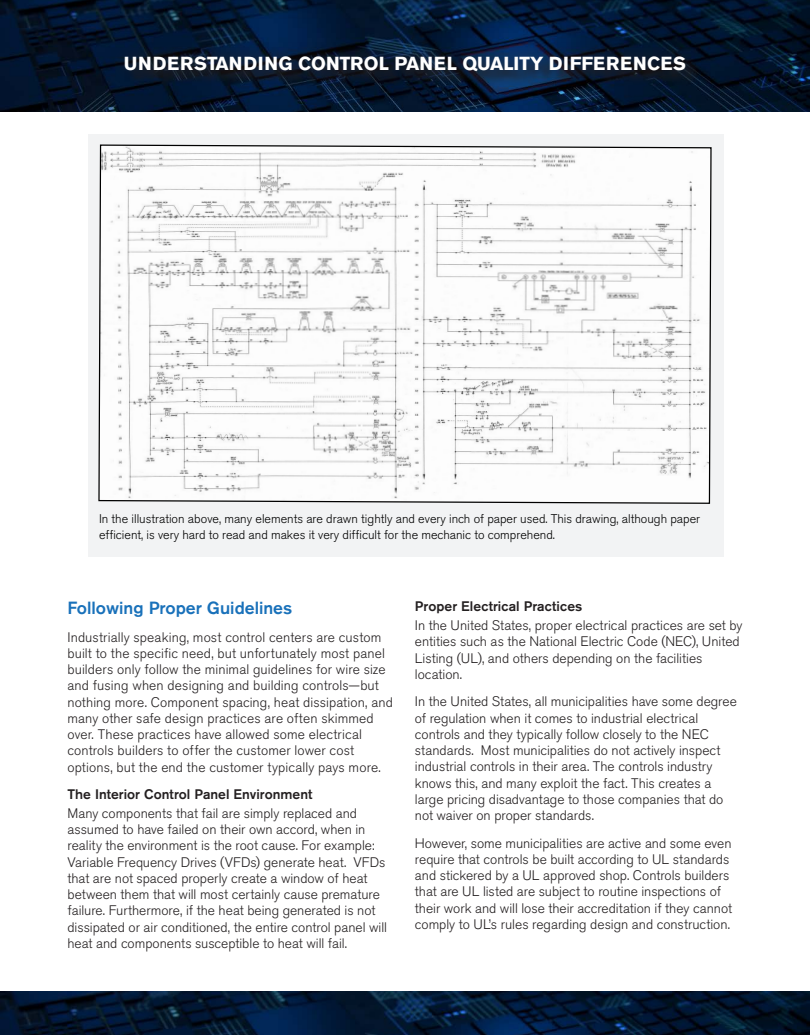
<style>
.page{position:relative;width:810px;height:1035px;background:#fff}
.page>*{position:absolute;margin:0;border:0;box-sizing:border-box;transform-origin:0 0}
.Main_Title{font:700 18.75px "Akzidenz Grotesk BE";letter-spacing:.01em;color:#fff}
.Body_Copy{font:500 17.5px "Akzidenz Grotesk BE";color:#1971ba}
.Body_Copy-2{font:300 13.75px/16.2px "Akzidenz Grotesk BE";color:#231f20}
.Body_Copy-3{font:500 13.75px "Akzidenz Grotesk BE";letter-spacing:.005em;color:#231f20}
.Body_Copy-4{font:300 12.5px/16.2px "Akzidenz Grotesk BE";color:#000}
</style>
<div class="page">
<div style="left:88px;top:135px;width:636px;height:422px;background:#f2f3f4"></div>
<img style="left:0;top:1px;width:810px;height:110px">
<svg style="left:110px;top:42px;width:590px;height:44px;background:#0a1b32"></svg>
<img style="left:0;top:991px;width:810px;height:44px">
<svg style="left:98px;top:144px;width:614px;height:360px"></svg>
<p class="Main_Title" style="left:124px;top:53px;width:564px">UNDERSTANDING CONTROL PANEL QUALITY DIFFERENCES</p>
<p class="Body_Copy-4" style="left:99px;top:511px;width:603px">In the illustration above, many elements are drawn tightly and every inch of paper used. This drawing, although paper efficient, is very hard to read and makes it very difficult for the mechanic to comprehend.</p>
<p class="Body_Copy" style="left:68px;top:597px;width:226px">Following Proper Guidelines</p>
<p class="Body_Copy-2" style="left:68px;top:629px;width:327px">Industrially speaking, most control centers are custom built to the specific need, but unfortunately most panel builders only follow the minimal guidelines for wire size and fusing when designing and building controls—but nothing more. Component spacing, heat dissipation, and many other safe design practices are often skimmed over. These practices have allowed some electrical controls builders to offer the customer lower cost options, but the end the customer typically pays more.</p>
<p class="Body_Copy-3" style="left:68px;top:786px;width:247px">The Interior Control Panel Environment</p>
<p class="Body_Copy-2" style="left:68px;top:805px;width:321px">Many components that fail are simply replaced and assumed to have failed on their own accord, when in reality the environment is the root cause. For example:<br>Variable Frequency Drives (VFDs) generate heat. VFDs that are not spaced properly create a window of heat between them that will most certainly cause premature failure. Furthermore, if the heat being generated is not dissipated or air conditioned, the entire control panel will heat and components susceptible to heat will fail.</p>
<p class="Body_Copy-3" style="left:415px;top:598px;width:169px">Proper Electrical Practices</p>
<p class="Body_Copy-2" style="left:415px;top:618px;width:329px">In the United States, proper electrical practices are set by entities such as the National Electric Code (NEC), United Listing (UL), and others depending on the facilities location.</p>
<p class="Body_Copy-2" style="left:415px;top:694px;width:324px">In the United States, all municipalities have some degree of regulation when it comes to industrial electrical controls and they typically follow closely to the NEC standards. Most municipalities do not actively inspect industrial controls in their area. The controls industry knows this, and many exploit the fact. This creates a large pricing disadvantage to those companies that do not waiver on proper standards.</p>
<p class="Body_Copy-2" style="left:415px;top:835px;width:319px">However, some municipalities are active and some even require that controls be built according to UL standards and stickered by a UL approved shop. Controls builders that are UL listed are subject to routine inspections of their work and will lose their accreditation if they cannot comply to UL’s rules regarding design and construction.</p>
</div>
